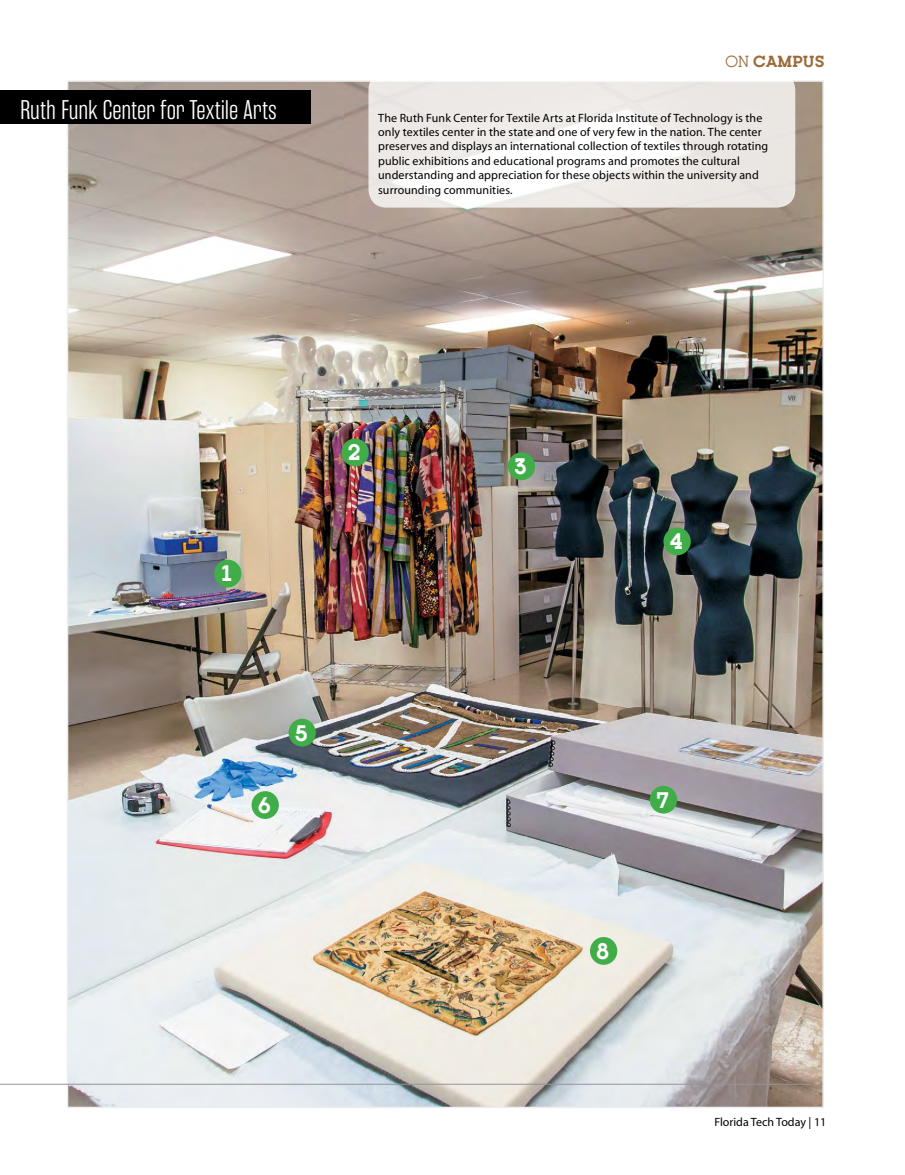
<style>
.page{position:relative;width:905px;height:1175px;background:#fff}
.page>*{position:absolute;margin:0;border:0;box-sizing:border-box;transform-origin:0 0}
.t1{font:300 27px "Rama Gothic E";color:#fff}
.Feature_Caption{font:700 21px "Kettering 105";color:#fff}
.t2{font:700 15px "Kettering 105";color:#9a6b38}
.Feature_Caption-2{font:12px/14.4px "Myriad";letter-spacing:.005em;color:#000}
.s1{font-weight:400}
</style>
<div class="page">
<img style="left:70px;top:83px;width:751px;height:1022px">
<img style="left:0;top:145px;width:810px;height:963px">
<div style="left:0;top:90px;width:310px;height:33px;background:#000"></div>
<div style="left:590px;top:937px;width:27px;height:27px;background:#41ad49;border-radius:50%"></div>
<div style="left:251px;top:791px;width:28px;height:28px;background:#41ad49;border-radius:50%"></div>
<div style="left:649px;top:785px;width:28px;height:28px;background:#41ad49;border-radius:50%"></div>
<div style="left:288px;top:718px;width:28px;height:28px;background:#41ad49;border-radius:50%"></div>
<div style="left:214px;top:559px;width:27px;height:28px;background:#41ad49;border-radius:50%"></div>
<div style="left:341px;top:438px;width:28px;height:28px;background:#41ad49;border-radius:50%"></div>
<div style="left:663px;top:527px;width:27px;height:28px;background:#41ad49;border-radius:50%"></div>
<div style="left:508px;top:452px;width:27px;height:28px;background:#41ad49;border-radius:50%"></div>
<svg style="left:368px;top:72px;width:427px;height:136px;fill:#eeeae7"></svg>
<h1 class="t1" style="left:20px;top:95px;width:258px">Ruth Funk Center for Textile Arts</h1>
<p class="t2" style="left:725px;top:53px;width:100px"><span class="s1">ON</span> CAMPUS</p>
<p class="Feature_Caption-2" style="left:378px;top:111px;width:391px">The Ruth Funk Center for Textile Arts at Florida Institute of Technology is the only textiles center in the state and one of very few in the nation. The center preserves and displays an international collection of textiles through rotating public exhibitions and educational programs and promotes the cultural understanding and appreciation for these objects within the university and surrounding communities.</p>
<p class="Feature_Caption" style="left:222px;top:562px;width:12px">1</p>
<p class="Feature_Caption" style="left:348px;top:441px;width:14px">2</p>
<p class="Feature_Caption" style="left:295px;top:721px;width:15px">5</p>
<p class="Feature_Caption" style="left:514px;top:455px;width:14px">3</p>
<p class="Feature_Caption" style="left:669px;top:530px;width:14px">4</p>
<p class="Feature_Caption" style="left:258px;top:793px;width:15px">6</p>
<p class="Feature_Caption" style="left:656px;top:788px;width:14px">7</p>
<p class="Feature_Caption" style="left:596px;top:939px;width:15px">8</p>
<p class="Feature_Caption-2" style="left:714px;top:1115px;width:113px">Florida Tech Today | 11</p>
</div>
